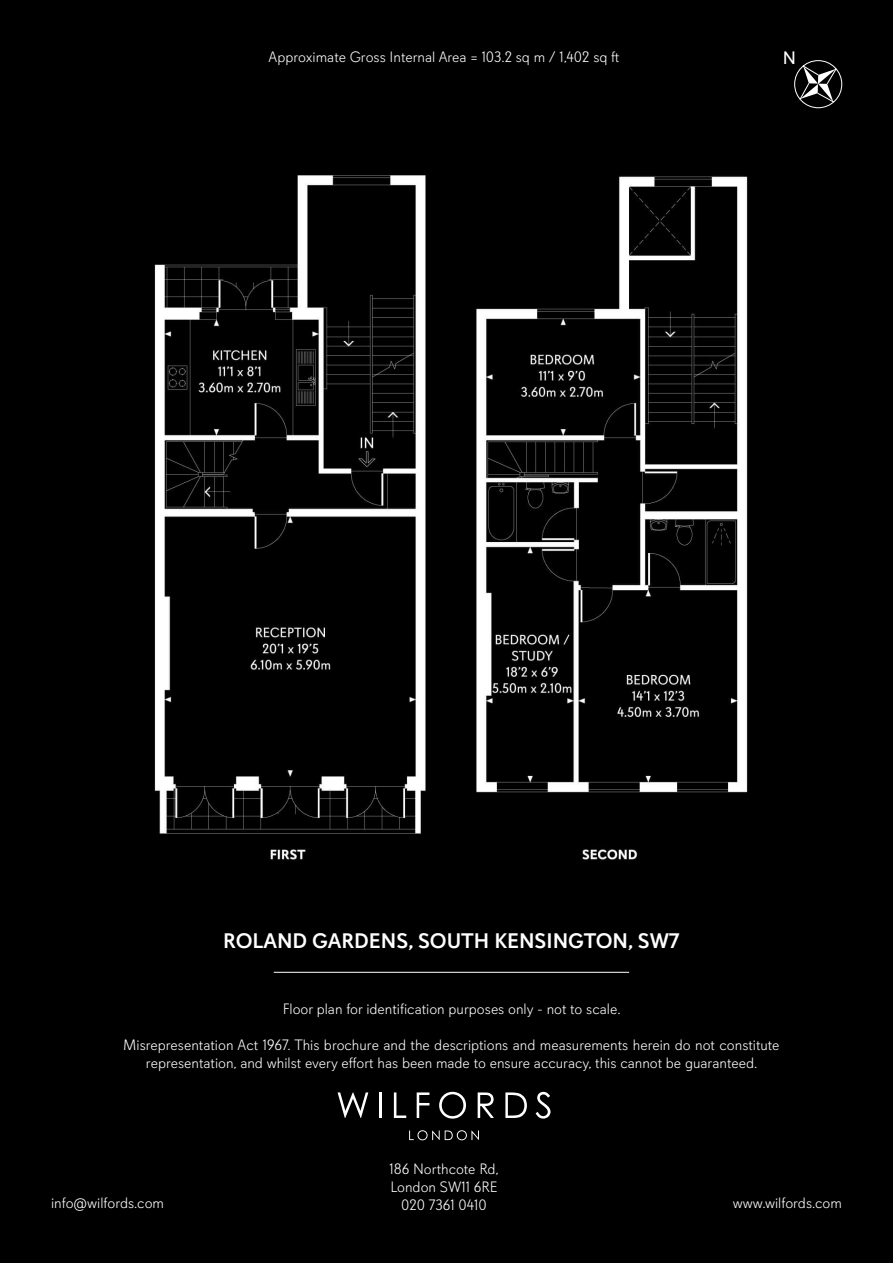
<style>
.page{position:relative;width:893px;height:1263px;background:#000}
.page>*{position:absolute;margin:0;border:0;box-sizing:border-box;transform-origin:0 0}
.t1{font:500 21px "Davis Sans";color:#fff}
.t2{font:18px "Davis Sans";color:#fff}
.t3{font:300 15px/18px "Davis Sans";color:#fff}
</style>
<div class="page">
<svg style="left:338px;top:1092px;width:30px;height:26px"></svg>
<hr style="left:379px;top:1092px;width:3px;height:26px;background:#fff">
<svg style="left:394px;top:1092px;width:12px;height:26px"></svg>
<svg style="left:417px;top:1092px;width:12px;height:26px"></svg>
<svg style="left:439px;top:1092px;width:27px;height:26px"></svg>
<svg style="left:478px;top:1092px;width:16px;height:26px"></svg>
<svg style="left:505px;top:1092px;width:22px;height:26px"></svg>
<svg style="left:536px;top:1092px;width:14px;height:26px"></svg>
<svg style="left:409px;top:1130px;width:70px;height:10px"></svg>
<hr style="left:274px;top:972px;width:355px;height:1px;background:#fff">
<svg style="left:794px;top:60px;width:48px;height:48px;background:#3b3b3b"></svg>
<img style="left:155px;top:171px;width:593px;height:694px">
<p class="t3" style="left:269px;top:48px;width:352px">Approximate Gross Internal Area = 103.2 sq m / 1,402 sq ft</p>
<p class="t2" style="left:783px;top:47px;width:15px">N</p>
<p class="t1" style="left:223px;top:928px;width:458px">ROLAND GARDENS, SOUTH KENSINGTON, SW7</p>
<p class="t3" style="left:283px;top:1000px;width:339px">Floor plan for identification purposes only - not to scale.</p>
<p class="t3" style="left:123px;top:1036px;width:658px;text-align:center">Misrepresentation Act 1967. This brochure and the descriptions and measurements herein do not constitute representation, and whilst every effort has been made to ensure accuracy, this cannot be guaranteed.</p>
<p class="t3" style="left:389px;top:1160px;width:111px">186 Northcote Rd,<br>London SW11 6RE</p>
<p class="t3" style="left:51px;top:1194px;width:115px">info@wilfords.com</p>
<p class="t3" style="left:401px;top:1196px;width:87px">020 7361 0410</p>
<p class="t3" style="left:733px;top:1194px;width:111px">www.wilfords.com</p>
</div>
